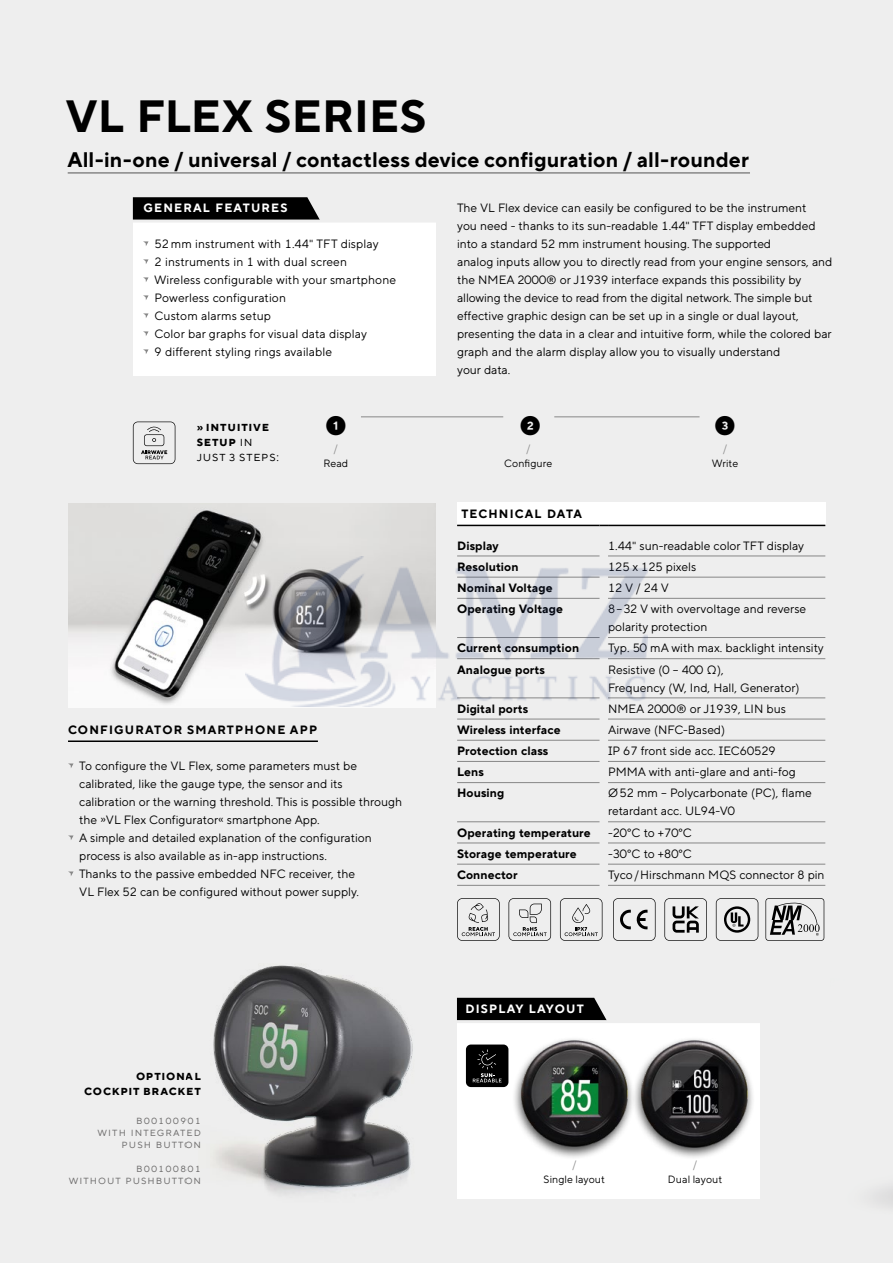
<style>
.page{position:relative;width:893px;height:1263px;background:#eee}
.page>*{position:absolute;margin:0;border:0;box-sizing:border-box;transform-origin:0 0}
.t1{font:700 45px "TT Norms Pro";letter-spacing:.005em;color:#000}
.t2{font:700 21px "TT Norms Pro";letter-spacing:.01em;color:#000}
.t3{font:12px/18px "TT Norms Pro";color:#000}
.t4{font:700 12px "TT Norms Pro";letter-spacing:.01em;color:#000}
.t5{font:700 12px/15px "TT Norms Pro";letter-spacing:.06em;color:#000}
.t6{font:700 12px "TT Norms Pro";letter-spacing:.1em;color:#000}
.t7{font:700 12px "TT Norms Pro";letter-spacing:.1em;color:#fff}
.t8{font:10.5px/12px "TT Norms Pro";letter-spacing:.1em;color:#706f6f;text-align:right}
.t9{font:10.5px "TT Norms Pro";letter-spacing:.01em;color:#000}
.t10{font:10.5px "TT Norms Pro";color:#878787}
.s1{font-weight:400}
</style>
<div class="page">
<div style="left:457px;top:1021px;width:303px;height:178px;background:#fff"></div>
<svg style="left:68px;top:763px;width:6px;height:5px"></svg>
<svg style="left:68px;top:835px;width:6px;height:5px"></svg>
<svg style="left:68px;top:871px;width:6px;height:5px"></svg>
<img style="left:68px;top:503px;width:368px;height:204px">
<svg style="left:133px;top:197px;width:187px;height:23px;background:#0f0f0f"></svg>
<div style="left:133px;top:221px;width:303px;height:155px;background:#fff"></div>
<svg style="left:143px;top:241px;width:6px;height:5px"></svg>
<svg style="left:143px;top:259px;width:6px;height:5px"></svg>
<svg style="left:143px;top:277px;width:6px;height:5px"></svg>
<svg style="left:143px;top:295px;width:6px;height:5px"></svg>
<svg style="left:143px;top:313px;width:6px;height:5px"></svg>
<svg style="left:143px;top:331px;width:6px;height:5px"></svg>
<svg style="left:143px;top:349px;width:6px;height:5px"></svg>
<hr style="left:124px;top:220px;width:319px;height:3px;background:#eee">
<div style="left:512px;top:1036px;width:124px;height:124px;background:#000;opacity:.75"></div>
<img style="left:518px;top:1038px;width:111px;height:109px">
<div style="left:632px;top:1036px;width:124px;height:124px;background:#000;opacity:.75"></div>
<img style="left:638px;top:1039px;width:111px;height:108px">
<div style="left:457px;top:998px;width:150px;height:22px;background:#000"></div>
<hr style="left:448px;top:1020px;width:319px;height:3px;background:#eee">
<svg style="left:613px;top:898px;width:42px;height:43px"></svg>
<svg style="left:664px;top:898px;width:43px;height:43px"></svg>
<svg style="left:716px;top:898px;width:42px;height:43px"></svg>
<svg style="left:457px;top:898px;width:43px;height:43px"></svg>
<svg style="left:508px;top:898px;width:43px;height:43px"></svg>
<svg style="left:560px;top:898px;width:42px;height:43px"></svg>
<svg style="left:765px;top:898px;width:59px;height:43px"></svg>
<div style="left:457px;top:502px;width:368px;height:23px;background:#fff"></div>
<hr style="left:608px;top:556px;width:217px;height:1px;background:#878787">
<hr style="left:608px;top:577px;width:217px;height:1px;background:#878787">
<hr style="left:608px;top:598px;width:217px;height:1px;background:#878787">
<hr style="left:608px;top:637px;width:217px;height:1px;background:#878787">
<hr style="left:608px;top:658px;width:217px;height:1px;background:#878787">
<hr style="left:457px;top:719px;width:142px;height:1px;background:#878787">
<hr style="left:608px;top:719px;width:217px;height:1px;background:#878787">
<hr style="left:457px;top:740px;width:142px;height:1px;background:#878787">
<hr style="left:608px;top:740px;width:217px;height:1px;background:#878787">
<hr style="left:457px;top:761px;width:142px;height:1px;background:#878787">
<hr style="left:608px;top:761px;width:217px;height:1px;background:#878787">
<hr style="left:457px;top:782px;width:142px;height:1px;background:#878787">
<hr style="left:608px;top:782px;width:217px;height:1px;background:#878787">
<hr style="left:457px;top:821px;width:142px;height:1px;background:#878787">
<hr style="left:608px;top:821px;width:217px;height:1px;background:#878787">
<hr style="left:457px;top:842px;width:142px;height:1px;background:#878787">
<hr style="left:608px;top:842px;width:217px;height:1px;background:#878787">
<hr style="left:457px;top:864px;width:142px;height:1px;background:#878787">
<hr style="left:608px;top:864px;width:217px;height:1px;background:#878787">
<hr style="left:457px;top:885px;width:142px;height:1px;background:#878787">
<hr style="left:608px;top:885px;width:217px;height:1px;background:#878787">
<hr style="left:457px;top:525px;width:142px;height:1px;background:#000">
<hr style="left:608px;top:525px;width:217px;height:1px;background:#000">
<hr style="left:608px;top:697px;width:217px;height:1px;background:#878787">
<hr style="left:361px;top:416px;width:142px;height:1px;background:#878787">
<hr style="left:554px;top:416px;width:145px;height:1px;background:#878787">
<hr style="left:68px;top:172px;width:682px;height:2px;background:#878787">
<svg style="left:133px;top:422px;width:42px;height:42px"></svg>
<div style="left:466px;top:1044px;width:42px;height:43px;background:#000;border-radius:5px"></div>
<svg style="left:473px;top:1049px;width:29px;height:33px"></svg>
<img style="left:266px;top:1186px;width:93px;height:8px">
<img style="left:213px;top:965px;width:200px;height:221px">
<hr style="left:68px;top:740px;width:250px;height:2px;background:#000">
<img style="left:245px;top:556px;width:402px;height:150px">
<h1 class="t1" style="left:66px;top:82px;width:362px">VL FLEX SERIES</h1>
<h2 class="t2" style="left:67px;top:144px;width:683px">All-in-one / universal / contactless device configuration / all-rounder</h2>
<p class="t7" style="left:144px;top:199px;width:145px">GENERAL FEATURES</p>
<p class="t3" style="left:154px;top:234px;width:243px">52 mm instrument with 1.44" TFT display<br>2 instruments in 1 with dual screen<br>Wireless configurable with your smartphone Powerless configuration<br>Custom alarms setup<br>Color bar graphs for visual data display<br>9 different styling rings available</p>
<p class="t3" style="left:457px;top:198px;width:377px">The VL Flex device can easily be configured to be the instrument<br>you need - thanks to its sun-readable 1.44" TFT display embedded into a standard 52 mm instrument housing. The supported<br>analog inputs allow you to directly read from your engine sensors, and the NMEA 2000® or J1939 interface expands this possibility by allowing the device to read from the digital network. The simple but effective graphic design can be set up in a single or dual layout, presenting the data in a clear and intuitive form, while the colored bar graph and the alarm display allow you to visually understand<br>your data.</p>
<p class="t5" style="left:197px;top:419px;width:84px">» intuitive setup <span class="s1">in just 3 steps:</span></p>
<h2 class="t2" style="left:325px;top:410px;width:22px">❶</h2>
<h2 class="t2" style="left:520px;top:410px;width:22px">❷</h2>
<p class="t10" style="left:334px;top:441px;width:5px">/</p>
<p class="t9" style="left:323px;top:456px;width:26px">Read</p>
<p class="t10" style="left:526px;top:441px;width:5px">/</p>
<p class="t9" style="left:504px;top:456px;width:49px">Configure</p>
<h2 class="t2" style="left:714px;top:410px;width:22px">❸</h2>
<p class="t10" style="left:723px;top:441px;width:5px">/</p>
<p class="t9" style="left:712px;top:456px;width:28px">Write</p>
<p class="t6" style="left:68px;top:721px;width:251px">CONFIGURATOR SMARTPHONE APP</p>
<p class="t3" style="left:79px;top:756px;width:325px">To configure the VL Flex, some parameters must be calibrated, like the gauge type, the sensor and its calibration or the warning threshold. This is possible through the »VL Flex Configurator« smartphone App.<br>A simple and detailed explanation of the configuration process is also available as in-app instructions.<br>Thanks to the passive embedded NFC receiver, the<br>VL Flex 52 can be configured without power supply.</p>
<p class="t5" style="left:84px;top:1067px;width:118px;text-align:right">optional cockpit bracket</p>
<p class="t8" style="left:98px;top:1114px;width:105px">B00100901<br>with integrated push button</p>
<p class="t8" style="left:69px;top:1162px;width:134px">B00100801<br>without pushbutton</p>
<p class="t6" style="left:461px;top:505px;width:122px">TECHNICAL DATA</p>
<p class="t4" style="left:457px;top:536px;width:43px">Display</p>
<p class="t3" style="left:608px;top:535px;width:198px">1.44" sun-readable color TFT display</p>
<p class="t4" style="left:457px;top:558px;width:63px">Resolution</p>
<p class="t3" style="left:608px;top:557px;width:90px">125 x 125 pixels</p>
<p class="t4" style="left:457px;top:579px;width:97px">Nominal Voltage</p>
<p class="t3" style="left:608px;top:578px;width:63px">12 V / 24 V</p>
<p class="t4" style="left:457px;top:600px;width:107px">Operating Voltage</p>
<p class="t3" style="left:608px;top:599px;width:200px">8–32 V with overvoltage and reverse polarity protection</p>
<p class="t4" style="left:457px;top:639px;width:124px">Current consumption</p>
<p class="t3" style="left:608px;top:638px;width:217px">Typ. 50 mA with max. backlight intensity</p>
<p class="t4" style="left:457px;top:660px;width:89px">Analogue ports</p>
<p class="t3" style="left:608px;top:659px;width:193px">Resistive (0 – 400 Ω),<br>Frequency (W, Ind, Hall, Generator)</p>
<p class="t4" style="left:457px;top:700px;width:73px">Digital ports</p>
<p class="t3" style="left:608px;top:698px;width:179px">NMEA 2000® or J1939, LIN bus</p>
<p class="t4" style="left:457px;top:721px;width:105px">Wireless interface</p>
<p class="t3" style="left:608px;top:720px;width:119px">Airwave (NFC-Based)</p>
<p class="t4" style="left:457px;top:742px;width:93px">Protection class</p>
<p class="t3" style="left:608px;top:741px;width:169px">IP 67 front side acc. IEC60529</p>
<p class="t4" style="left:457px;top:763px;width:28px">Lens</p>
<p class="t3" style="left:608px;top:762px;width:189px">PMMA with anti-glare and anti-fog</p>
<p class="t4" style="left:457px;top:784px;width:49px">Housing</p>
<p class="t3" style="left:608px;top:783px;width:205px">Ø52 mm – Polycarbonate (PC), flame retardant acc. UL94-V0</p>
<p class="t4" style="left:457px;top:823px;width:135px">Operating temperature</p>
<p class="t3" style="left:608px;top:822px;width:85px">-20°C to +70°C</p>
<p class="t4" style="left:457px;top:845px;width:121px">Storage temperature</p>
<p class="t3" style="left:608px;top:844px;width:85px">-30°C to +80°C</p>
<p class="t4" style="left:457px;top:866px;width:62px">Connector</p>
<p class="t3" style="left:608px;top:865px;width:218px">Tyco/Hirschmann MQS connector 8 pin</p>
<p class="t7" style="left:465px;top:1000px;width:120px">DISPLAY LAYOUT</p>
<p class="t10" style="left:572px;top:1156px;width:5px">/</p>
<p class="t9" style="left:544px;top:1171px;width:63px">Single layout</p>
<p class="t10" style="left:693px;top:1156px;width:5px">/</p>
<p class="t9" style="left:668px;top:1171px;width:56px">Dual layout</p>
</div>
